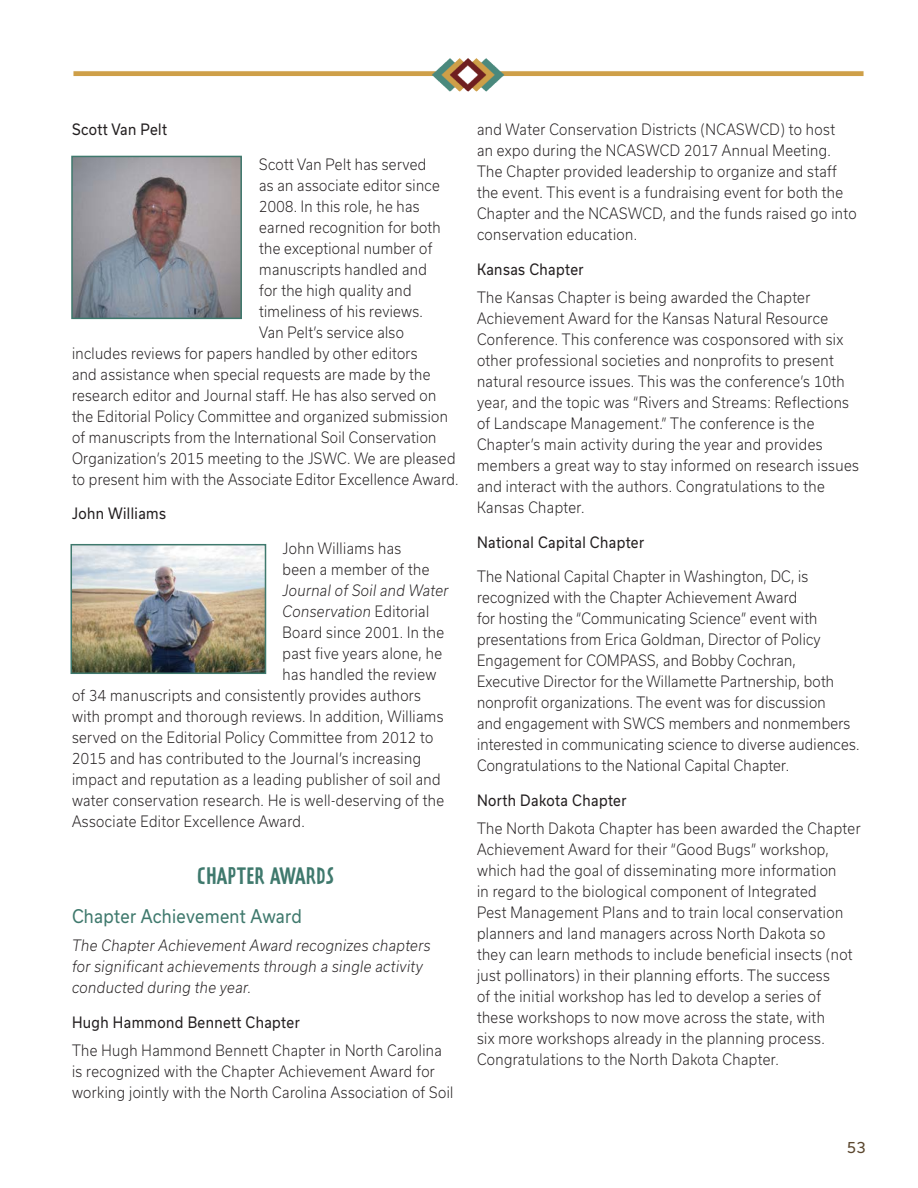
<style>
.page{position:relative;width:918px;height:1188px;background:#fff}
.page>*{position:absolute;margin:0;border:0;box-sizing:border-box;transform-origin:0 0}
.Subhead_1{font:21px "Prater Sans Pro";letter-spacing:.01em;color:#3f796d}
.Subhead_2{font:18px "Usual";letter-spacing:.02em;color:#3f796d;scale:.9 1}
.Body{font:300 15px/21px "Usual";letter-spacing:.03em;color:#231f20;scale:.9 1}
.Body-2{font:italic 300 15px/21px "Usual";letter-spacing:.03em;color:#231f20;scale:.9 1}
.Body-3{font:15px "Usual";letter-spacing:.03em;color:#231f20;scale:.9 1}
.t1{font:15px "Usual";color:#5b472e}
.s1{font-style:normal}
</style>
<div class="page">
<img style="left:73px;top:58px;width:791px;height:34px">
<img style="left:74px;top:159px;width:165px;height:157px">
<img style="left:73px;top:547px;width:190px;height:124px">
<div style="left:71px;top:156px;width:171px;height:163px;border:2px solid #3f796d"></div>
<div style="left:70px;top:544px;width:196px;height:130px;border:2px solid #3f796d"></div>
<p class="Body-3" style="left:72px;top:121px;width:107px">Scott Van Pelt</p>
<p class="Body" style="left:259px;top:154px;width:187px">Scott Van Pelt has served</p>
<p class="Body" style="left:259px;top:175px;width:202px">as an associate editor since</p>
<p class="Body" style="left:259px;top:196px;width:180px">2008. In this role, he has</p>
<p class="Body" style="left:259px;top:217px;width:203px">earned recognition for both</p>
<p class="Body" style="left:259px;top:238px;width:194px">the exceptional number of</p>
<p class="Body" style="left:259px;top:259px;width:188px">manuscripts handled and</p>
<p class="Body" style="left:259px;top:280px;width:171px">for the high quality and</p>
<p class="Body" style="left:259px;top:301px;width:183px">timeliness of his reviews.</p>
<p class="Body" style="left:259px;top:322px;width:162px">Van Pelt’s service also</p>
<p class="Body" style="left:72px;top:343px;width:385px">includes reviews for papers handled by other editors</p>
<p class="Body" style="left:72px;top:364px;width:400px">and assistance when special requests are made by the</p>
<p class="Body" style="left:72px;top:385px;width:406px">research editor and Journal staff. He has also served on</p>
<p class="Body" style="left:72px;top:406px;width:419px">the Editorial Policy Committee and organized submission</p>
<p class="Body" style="left:72px;top:427px;width:406px">of manuscripts from the International Soil Conservation</p>
<p class="Body" style="left:72px;top:448px;width:428px">Organization’s 2015 meeting to the JSWC. We are pleased</p>
<p class="Body" style="left:72px;top:469px;width:431px">to present him with the Associate Editor Excellence Award.</p>
<p class="Body-3" style="left:72px;top:505px;width:106px">John Williams</p>
<p class="Body" style="left:283px;top:538px;width:133px">John Williams has</p>
<p class="Body" style="left:283px;top:559px;width:165px">been a member of the</p>
<p class="Body-2" style="left:283px;top:580px;width:186px">Journal of Soil and Water</p>
<p class="Body-2" style="left:283px;top:601px;width:164px">Conservation <span class="s1">Editorial</span></p>
<p class="Body" style="left:283px;top:622px;width:181px">Board since 2001. In the</p>
<p class="Body" style="left:283px;top:643px;width:179px">past five years alone, he</p>
<p class="Body" style="left:283px;top:664px;width:172px">has handled the review</p>
<p class="Body" style="left:72px;top:685px;width:389px">of 34 manuscripts and consistently provides authors</p>
<p class="Body" style="left:72px;top:706px;width:414px">with prompt and thorough reviews. In addition, Williams</p>
<p class="Body" style="left:72px;top:727px;width:403px">served on the Editorial Policy Committee from 2012 to</p>
<p class="Body" style="left:72px;top:748px;width:389px">2015 and has contributed to the Journal’s increasing</p>
<p class="Body" style="left:72px;top:769px;width:411px">impact and reputation as a leading publisher of soil and</p>
<p class="Body" style="left:72px;top:790px;width:415px">water conservation research. He is well-deserving of the</p>
<p class="Body" style="left:72px;top:811px;width:260px">Associate Editor Excellence Award.</p>
<p class="Subhead_1" style="left:197px;top:862px;width:138px">CHAPTER AWARDS</p>
<p class="Subhead_2" style="left:72px;top:906px;width:257px">Chapter Achievement Award</p>
<p class="Body-2" style="left:72px;top:935px;width:400px">The Chapter Achievement Award recognizes chapters for significant achievements through a single activity conducted during the year.</p>
<p class="Body-3" style="left:72px;top:1013px;width:255px">Hugh Hammond Bennett Chapter</p>
<p class="Body" style="left:72px;top:1040px;width:425px">The Hugh Hammond Bennett Chapter in North Carolina is recognized with the Chapter Achievement Award for working jointly with the North Carolina Association of Soil</p>
<p class="Body" style="left:477px;top:119px;width:423px">and Water Conservation Districts (NCASWCD) to host<br>an expo during the NCASWCD 2017 Annual Meeting.<br>The Chapter provided leadership to organize and staff the event. This event is a fundraising event for both the Chapter and the NCASWCD, and the funds raised go into conservation education.</p>
<p class="Body-3" style="left:477px;top:261px;width:120px">Kansas Chapter</p>
<p class="Body" style="left:477px;top:287px;width:426px">The Kansas Chapter is being awarded the Chapter Achievement Award for the Kansas Natural Resource Conference. This conference was cosponsored with six other professional societies and nonprofits to present natural resource issues. This was the conference’s 10th year, and the topic was “Rivers and Streams: Reflections of Landscape Management.” The conference is the Chapter’s main activity during the year and provides members a great way to stay informed on research issues and interact with the authors. Congratulations to the Kansas Chapter.</p>
<p class="Body-3" style="left:477px;top:534px;width:187px">National Capital Chapter</p>
<p class="Body" style="left:477px;top:566px;width:426px">The National Capital Chapter in Washington, DC, is recognized with the Chapter Achievement Award<br>for hosting the “Communicating Science” event with presentations from Erica Goldman, Director of Policy Engagement for COMPASS, and Bobby Cochran, Executive Director for the Willamette Partnership, both nonprofit organizations. The event was for discussion<br>and engagement with SWCS members and nonmembers interested in communicating science to diverse audiences.<br>Congratulations to the National Capital Chapter.</p>
<p class="Body-3" style="left:477px;top:792px;width:168px">North Dakota Chapter</p>
<p class="Body" style="left:477px;top:818px;width:428px">The North Dakota Chapter has been awarded the Chapter Achievement Award for their “Good Bugs” workshop, which had the goal of disseminating more information<br>in regard to the biological component of Integrated<br>Pest Management Plans and to train local conservation planners and land managers across North Dakota so<br>they can learn methods to include beneficial insects (not just pollinators) in their planning efforts. The success<br>of the initial workshop has led to develop a series of these workshops to now move across the state, with<br>six more workshops already in the planning process.<br>Congratulations to the North Dakota Chapter.</p>
<p class="t1" style="left:847px;top:1139px;width:20px">53</p>
</div>
